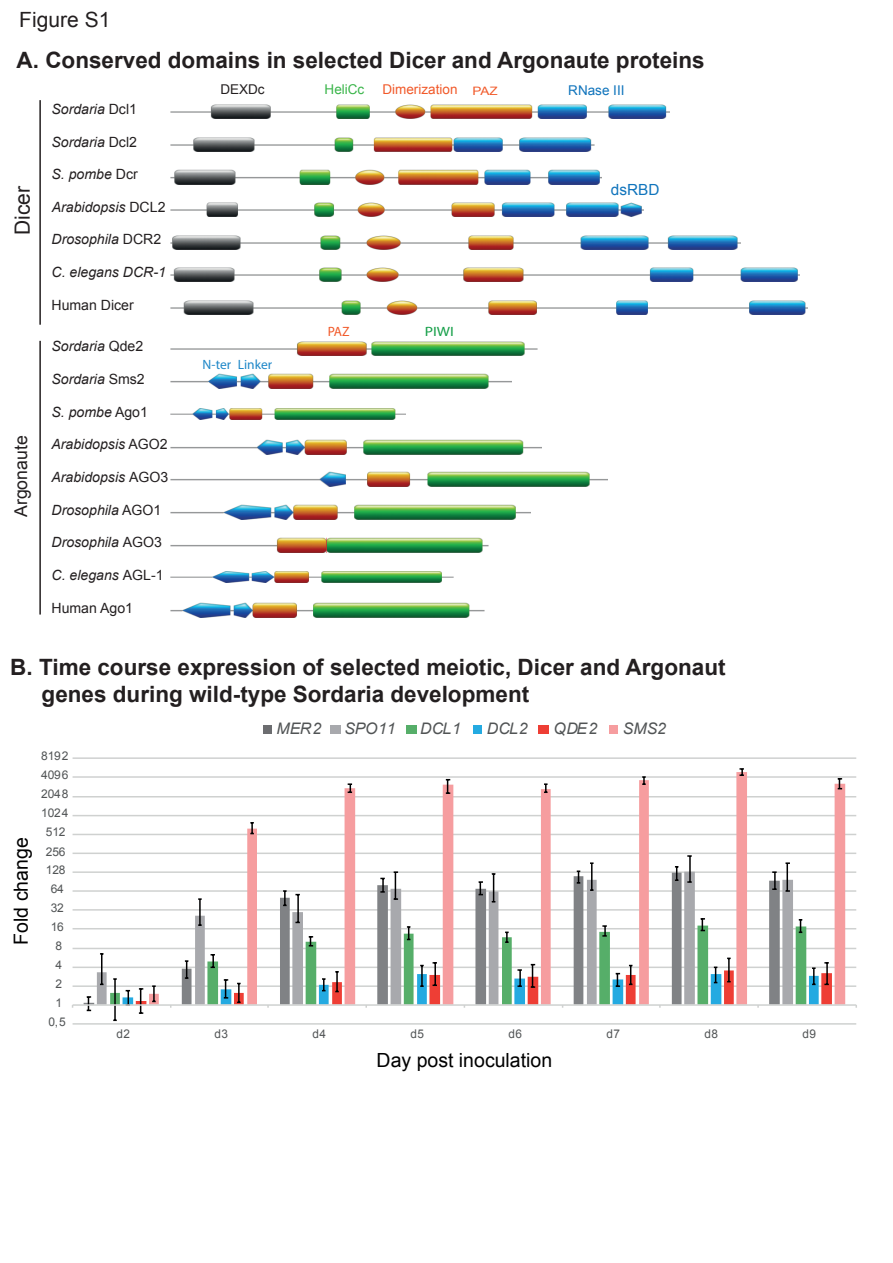
<style>
.page{position:relative;width:893px;height:1263px;background:#fff}
.page>*{position:absolute;margin:0;border:0;box-sizing:border-box;transform-origin:0 0}
.t1{font:700 22.5px/27px "Arial";color:#231f20}
.t2{font:21px "Arial";color:#231f20}
.t3{font:19.5px "Arial";color:#000001}
.t4{font:17.7px "Arial";color:#231f20}
.t5{font:italic 15.9px "Arial";color:#515455}
.t6{font:15.3px "Arial";color:#1074bc}
.t7{font:italic 14.1px "Arial";color:#231f20}
.t8{font:14.1px "Arial";color:#231f20}
.t9{font:13.5px "Arial";color:#f15929}
.t10{font:13.5px "Myriad Pro";color:#1e87c8}
.t11{font:13.5px "Arial";color:#1074bc}
.t12{font:13.5px "Arial";color:#3ab54a}
.t13{font:13.5px "Arial";color:#231f20}
.t14{font:13.5px "Myriad Pro";color:#169f49;scale:1.16 1}
.t15{font:13.5px "Myriad Pro";color:#f15929}
.t16{font:12px "Arial";letter-spacing:-.025em;color:#515455}
.s1{font-style:normal}
.s2{font-size:11.55px}
</style>
<div class="page">
<img style="left:171px;top:104px;width:498px;height:15px">
<img style="left:171px;top:137px;width:423px;height:14px">
<img style="left:171px;top:169px;width:430px;height:15px">
<img style="left:171px;top:202px;width:472px;height:15px">
<img style="left:171px;top:235px;width:570px;height:14px">
<img style="left:247px;top:235px;width:49px;height:14px">
<img style="left:171px;top:267px;width:629px;height:15px">
<img style="left:247px;top:267px;width:49px;height:15px">
<img style="left:171px;top:300px;width:636px;height:14px">
<img style="left:262px;top:300px;width:49px;height:14px">
<hr style="left:39px;top:100px;width:2px;height:225px;background:#231f20">
<img style="left:171px;top:373px;width:340px;height:16px">
<img style="left:171px;top:408px;width:235px;height:11px">
<img style="left:171px;top:439px;width:371px;height:15px">
<img style="left:171px;top:471px;width:437px;height:16px">
<img style="left:171px;top:504px;width:360px;height:16px">
<img style="left:171px;top:537px;width:317px;height:15px">
<img style="left:171px;top:571px;width:283px;height:12px">
<img style="left:171px;top:602px;width:314px;height:16px">
<img style="left:171px;top:341px;width:367px;height:15px">
<hr style="left:39px;top:341px;width:2px;height:273px;background:#231f20">
<hr style="left:73px;top:1023px;width:783px;height:2px;background:#cfd1d0">
<hr style="left:73px;top:985px;width:783px;height:2px;background:#cfd1d0">
<hr style="left:73px;top:966px;width:783px;height:2px;background:#cfd1d0">
<hr style="left:73px;top:948px;width:783px;height:1px;background:#cfd1d0">
<hr style="left:73px;top:928px;width:783px;height:1px;background:#cfd1d0">
<hr style="left:73px;top:909px;width:783px;height:2px;background:#cfd1d0">
<hr style="left:73px;top:890px;width:783px;height:2px;background:#cfd1d0">
<hr style="left:73px;top:871px;width:783px;height:2px;background:#cfd1d0">
<hr style="left:73px;top:852px;width:783px;height:2px;background:#cfd1d0">
<hr style="left:73px;top:834px;width:783px;height:1px;background:#cfd1d0">
<hr style="left:73px;top:815px;width:783px;height:1px;background:#cfd1d0">
<hr style="left:73px;top:796px;width:783px;height:1px;background:#cfd1d0">
<hr style="left:73px;top:776px;width:783px;height:2px;background:#cfd1d0">
<hr style="left:73px;top:757px;width:783px;height:2px;background:#cfd1d0">
<svg style="left:97px;top:890px;width:52px;height:114px"></svg>
<svg style="left:110px;top:925px;width:39px;height:79px"></svg>
<svg style="left:149px;top:772px;width:696px;height:232px"></svg>
<svg style="left:87px;top:996px;width:4px;height:15px"></svg>
<svg style="left:283px;top:890px;width:4px;height:16px"></svg>
<svg style="left:380px;top:878px;width:5px;height:15px"></svg>
<svg style="left:479px;top:881px;width:4px;height:14px"></svg>
<svg style="left:577px;top:870px;width:3px;height:14px"></svg>
<svg style="left:675px;top:866px;width:3px;height:15px"></svg>
<svg style="left:772px;top:871px;width:5px;height:19px"></svg>
<svg style="left:100px;top:953px;width:4px;height:32px"></svg>
<svg style="left:198px;top:898px;width:4px;height:28px"></svg>
<svg style="left:295px;top:894px;width:5px;height:29px"></svg>
<svg style="left:394px;top:871px;width:4px;height:29px"></svg>
<svg style="left:492px;top:873px;width:3px;height:29px"></svg>
<svg style="left:590px;top:862px;width:4px;height:29px"></svg>
<svg style="left:687px;top:855px;width:5px;height:28px"></svg>
<svg style="left:785px;top:862px;width:5px;height:30px"></svg>
<hr style="left:114px;top:993px;width:2px;height:27px;background:#000001">
<svg style="left:113px;top:978px;width:4px;height:15px"></svg>
<svg style="left:309px;top:936px;width:4px;height:10px"></svg>
<svg style="left:407px;top:926px;width:3px;height:14px"></svg>
<svg style="left:505px;top:931px;width:4px;height:12px"></svg>
<svg style="left:602px;top:925px;width:5px;height:12px"></svg>
<svg style="left:701px;top:918px;width:4px;height:13px"></svg>
<svg style="left:799px;top:919px;width:3px;height:14px"></svg>
<svg style="left:250px;top:822px;width:4px;height:12px"></svg>
<svg style="left:348px;top:783px;width:4px;height:10px"></svg>
<svg style="left:446px;top:779px;width:4px;height:15px"></svg>
<svg style="left:544px;top:783px;width:4px;height:10px"></svg>
<svg style="left:642px;top:776px;width:4px;height:9px"></svg>
<svg style="left:739px;top:768px;width:5px;height:8px"></svg>
<svg style="left:838px;top:778px;width:4px;height:11px"></svg>
<hr style="left:73px;top:1004px;width:783px;height:2px;background:#cfd1d0">
<svg style="left:123px;top:954px;width:709px;height:60px"></svg>
<div style="left:263px;top:725px;width:8px;height:8px;background:#6c6d70"></div>
<div style="left:330px;top:725px;width:10px;height:8px;background:#a8a9ad"></div>
<div style="left:406px;top:725px;width:11px;height:8px;background:#56ae69"></div>
<div style="left:473px;top:725px;width:9px;height:8px;background:#24aae1"></div>
<div style="left:539px;top:725px;width:10px;height:8px;background:#ee3e35"></div>
<div style="left:609px;top:725px;width:9px;height:8px;background:#f69d9f"></div>
<h2 class="t2" style="left:19px;top:5px;width:93px">Figure S1</h2>
<h1 class="t1" style="left:17px;top:47px;width:690px">A. Conserved domains in selected Dicer and Argonaute proteins</h1>
<h2 class="t2" style="left:9px;top:235px;width:51px;rotate:-90deg">Dicer</h2>
<p class="t4" style="left:9px;top:517px;width:83px;rotate:-90deg">Argonaute</p>
<p class="t7" style="left:52px;top:100px;width:87px">Sordaria <span class="s1">Dcl1</span></p>
<p class="t7" style="left:52px;top:132px;width:87px">Sordaria <span class="s1">Dcl2</span></p>
<p class="t7" style="left:52px;top:165px;width:88px">S. pombe <span class="s1">Dcr</span></p>
<p class="t7" style="left:52px;top:198px;width:115px">Arabidopsis <span class="s1">DCL2</span></p>
<p class="t7" style="left:52px;top:230px;width:111px">Drosophila <span class="s1">DCR2</span></p>
<p class="t7" style="left:52px;top:263px;width:116px">C. elegans DCR-1</p>
<p class="t8" style="left:52px;top:295px;width:84px">Human Dicer</p>
<p class="t7" style="left:52px;top:337px;width:93px">Sordaria <span class="s1">Qde2</span></p>
<p class="t7" style="left:52px;top:370px;width:95px">Sordaria <span class="s1">Sms2</span></p>
<p class="t7" style="left:52px;top:403px;width:98px">S. pombe <span class="s1">Ago1</span></p>
<p class="t7" style="left:52px;top:435px;width:118px">Arabidopsis <span class="s1">AGO2</span></p>
<p class="t7" style="left:52px;top:468px;width:118px">Arabidopsis <span class="s1">AGO3</span></p>
<p class="t7" style="left:52px;top:501px;width:111px">Drosophila <span class="s1">AGO1</span></p>
<p class="t7" style="left:52px;top:533px;width:112px">Drosophila <span class="s1">AGO3</span></p>
<p class="t7" style="left:52px;top:566px;width:114px">C. elegans <span class="s1">AGL-1</span></p>
<p class="t8" style="left:52px;top:598px;width:83px">Human Ago1</p>
<p class="t13" style="left:220px;top:81px;width:46px">DEXDc</p>
<p class="t12" style="left:325px;top:81px;width:41px">HeliCc</p>
<p class="t9" style="left:382px;top:81px;width:117px">Dimerization <span class="s2">PAZ</span></p>
<p class="t11" style="left:568px;top:82px;width:58px">RNase III</p>
<p class="t10" style="left:203px;top:356px;width:71px">N-ter Linker</p>
<p class="t15" style="left:328px;top:323px;width:23px">PAZ</p>
<p class="t14" style="left:425px;top:323px;width:27px">PIWI</p>
<p class="t6" style="left:611px;top:180px;width:50px">dsRBD</p>
<h1 class="t1" style="left:42px;top:654px;width:685px;text-indent:-31px">B. Time course expression of selected meiotic, Dicer and Argonaut genes during wild-type Sordaria development</h1>
<h3 class="t3" style="left:8px;top:945px;width:109px;rotate:-90deg">Fold change</h3>
<p class="t16" style="left:41px;top:748px;width:29px">8192</p>
<p class="t16" style="left:41px;top:767px;width:29px">4096</p>
<p class="t16" style="left:41px;top:786px;width:29px">2048</p>
<p class="t16" style="left:41px;top:805px;width:29px">1024</p>
<p class="t16" style="left:46px;top:824px;width:21px">512</p>
<p class="t16" style="left:46px;top:843px;width:21px">256</p>
<p class="t16" style="left:46px;top:862px;width:21px">128</p>
<p class="t16" style="left:51px;top:881px;width:15px">64</p>
<p class="t16" style="left:51px;top:900px;width:15px">32</p>
<p class="t16" style="left:51px;top:919px;width:15px">16</p>
<p class="t16" style="left:55px;top:938px;width:8px">8</p>
<p class="t16" style="left:55px;top:956px;width:8px">4</p>
<p class="t16" style="left:55px;top:976px;width:8px">2</p>
<p class="t16" style="left:55px;top:995px;width:8px">1</p>
<p class="t16" style="left:49px;top:1014px;width:19px">0,5</p>
<p class="t5" style="left:276px;top:718px;width:46px">MER2</p>
<p class="t5" style="left:344px;top:718px;width:53px">SPO11</p>
<p class="t5" style="left:420px;top:718px;width:42px">DCL1</p>
<p class="t5" style="left:487px;top:718px;width:42px">DCL2</p>
<p class="t5" style="left:553px;top:718px;width:46px">QDE2</p>
<p class="t5" style="left:623px;top:718px;width:45px">SMS2</p>
<p class="t16" style="left:117px;top:1026px;width:15px">d2</p>
<p class="t16" style="left:215px;top:1026px;width:15px">d3</p>
<p class="t16" style="left:312px;top:1026px;width:15px">d4</p>
<p class="t16" style="left:410px;top:1026px;width:15px">d5</p>
<p class="t16" style="left:508px;top:1026px;width:15px">d6</p>
<p class="t16" style="left:606px;top:1026px;width:15px">d7</p>
<p class="t16" style="left:704px;top:1026px;width:15px">d8</p>
<p class="t16" style="left:802px;top:1026px;width:15px">d9</p>
<h3 class="t3" style="left:377px;top:1047px;width:177px">Day post inoculation</h3>
</div>
